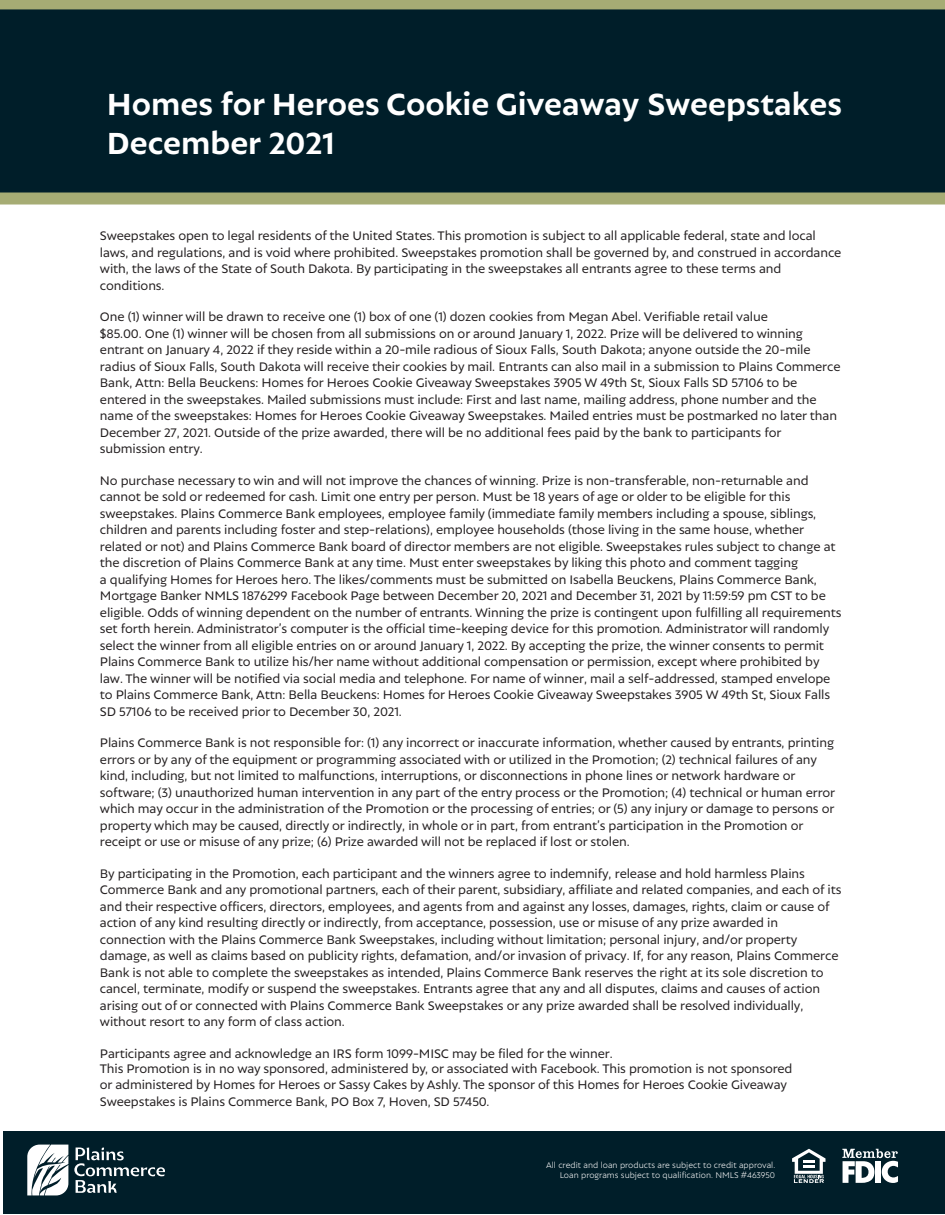
<style>
.page{position:relative;width:945px;height:1215px;background:#fff}
.page>*{position:absolute;margin:0;border:0;box-sizing:border-box;transform-origin:0 0}
.t1{font:700 33px/39.6px "Autor";color:#fff}
.t2{font:13.5px/16.5px "Autor";letter-spacing:-.01em;color:#231f20}
.t3{font:300 9px/10.8px "Autor";color:#fff;text-align:right}
</style>
<div class="page">
<svg style="left:0;top:0;width:945px;height:205px;background:#112d31"></svg>
<div style="left:3px;top:1131px;width:942px;height:82px;background:#001e29"></div>
<svg style="left:842px;top:1149px;width:56px;height:34px"></svg>
<div style="left:875px;top:1161px;width:6px;height:22px;background:#fff"></div>
<svg style="left:792px;top:1149px;width:34px;height:34px"></svg>
<svg style="left:27px;top:1145px;width:41px;height:50px;background:#cad0d3"></svg>
<svg style="left:74px;top:1148px;width:91px;height:45px"></svg>
<h1 class="t1" style="left:107px;top:83px;width:737px">Homes for Heroes Cookie Giveaway Sweepstakes<br>December 2021</h1>
<p class="t2" style="left:100px;top:227px;width:743px">Sweepstakes open to legal residents of the United States. This promotion is subject to all applicable federal, state and local laws, and regulations, and is void where prohibited. Sweepstakes promotion shall be governed by, and construed in accordance with, the laws of the State of South Dakota. By participating in the sweepstakes all entrants agree to these terms and conditions.</p>
<p class="t2" style="left:100px;top:308px;width:742px">One (1) winner will be drawn to receive one (1) box of one (1) dozen cookies from Megan Abel. Verifiable retail value<br>$85.00. One (1) winner will be chosen from all submissions on or around January 1, 2022. Prize will be delivered to winning entrant on January 4, 2022 if they reside within a 20-mile radious of Sioux Falls, South Dakota; anyone outside the 20-mile radius of Sioux Falls, South Dakota will receive their cookies by mail. Entrants can also mail in a submission to Plains Commerce Bank, Attn: Bella Beuckens: Homes for Heroes Cookie Giveaway Sweepstakes 3905 W 49th St, Sioux Falls SD 57106 to be entered in the sweepstakes. Mailed submissions must include: First and last name, mailing address, phone number and the name of the sweepstakes: Homes for Heroes Cookie Giveaway Sweepstakes. Mailed entries must be postmarked no later than December 27, 2021. Outside of the prize awarded, there will be no additional fees paid by the bank to participants for submission entry.</p>
<p class="t2" style="left:100px;top:472px;width:743px">No purchase necessary to win and will not improve the chances of winning. Prize is non-transferable, non-returnable and cannot be sold or redeemed for cash. Limit one entry per person. Must be 18 years of age or older to be eligible for this sweepstakes. Plains Commerce Bank employees, employee family (immediate family members including a spouse, siblings, children and parents including foster and step-relations), employee households (those living in the same house, whether related or not) and Plains Commerce Bank board of director members are not eligible. Sweepstakes rules subject to change at the discretion of Plains Commerce Bank at any time. Must enter sweepstakes by liking this photo and comment tagging<br>a qualifying Homes for Heroes hero. The likes/comments must be submitted on Isabella Beuckens, Plains Commerce Bank, Mortgage Banker NMLS 1876299 Facebook Page between December 20, 2021 and December 31, 2021 by 11:59:59 pm CST to be eligible. Odds of winning dependent on the number of entrants. Winning the prize is contingent upon fulfilling all requirements set forth herein. Administrator’s computer is the official time-keeping device for this promotion. Administrator will randomly select the winner from all eligible entries on or around January 1, 2022. By accepting the prize, the winner consents to permit Plains Commerce Bank to utilize his/her name without additional compensation or permission, except where prohibited by law. The winner will be notified via social media and telephone. For name of winner, mail a self-addressed, stamped envelope to Plains Commerce Bank, Attn: Bella Beuckens: Homes for Heroes Cookie Giveaway Sweepstakes 3905 W 49th St, Sioux Falls SD 57106 to be received prior to December 30, 2021.</p>
<p class="t2" style="left:100px;top:734px;width:737px">Plains Commerce Bank is not responsible for: (1) any incorrect or inaccurate information, whether caused by entrants, printing errors or by any of the equipment or programming associated with or utilized in the Promotion; (2) technical failures of any kind, including, but not limited to malfunctions, interruptions, or disconnections in phone lines or network hardware or software; (3) unauthorized human intervention in any part of the entry process or the Promotion; (4) technical or human error which may occur in the administration of the Promotion or the processing of entries; or (5) any injury or damage to persons or property which may be caused, directly or indirectly, in whole or in part, from entrant’s participation in the Promotion or receipt or use or misuse of any prize; (6) Prize awarded will not be replaced if lost or stolen.</p>
<p class="t2" style="left:100px;top:865px;width:743px">By participating in the Promotion, each participant and the winners agree to indemnify, release and hold harmless Plains Commerce Bank and any promotional partners, each of their parent, subsidiary, affiliate and related companies, and each of its and their respective officers, directors, employees, and agents from and against any losses, damages, rights, claim or cause of action of any kind resulting directly or indirectly, from acceptance, possession, use or misuse of any prize awarded in connection with the Plains Commerce Bank Sweepstakes, including without limitation; personal injury, and/or property damage, as well as claims based on publicity rights, defamation, and/or invasion of privacy. If, for any reason, Plains Commerce Bank is not able to complete the sweepstakes as intended, Plains Commerce Bank reserves the right at its sole discretion to cancel, terminate, modify or suspend the sweepstakes. Entrants agree that any and all disputes, claims and causes of action arising out of or connected with Plains Commerce Bank Sweepstakes or any prize awarded shall be resolved individually, without resort to any form of class action.</p>
<p class="t2" style="left:100px;top:1045px;width:514px">Participants agree and acknowledge an IRS form 1099-MISC may be filed for the winner.</p>
<p class="t2" style="left:100px;top:1060px;width:694px">This Promotion is in no way sponsored, administered by, or associated with Facebook. This promotion is not sponsored or administered by Homes for Heroes or Sassy Cakes by Ashly. The sponsor of this Homes for Heroes Cookie Giveaway<br>Sweepstakes is Plains Commerce Bank, PO Box 7, Hoven, SD 57450.</p>
<h1 class="t3" style="left:546px;top:1159px;width:231px">All credit and loan products are subject to credit approval.<br>Loan programs subject to qualification. NMLS #463950</h1>
</div>
